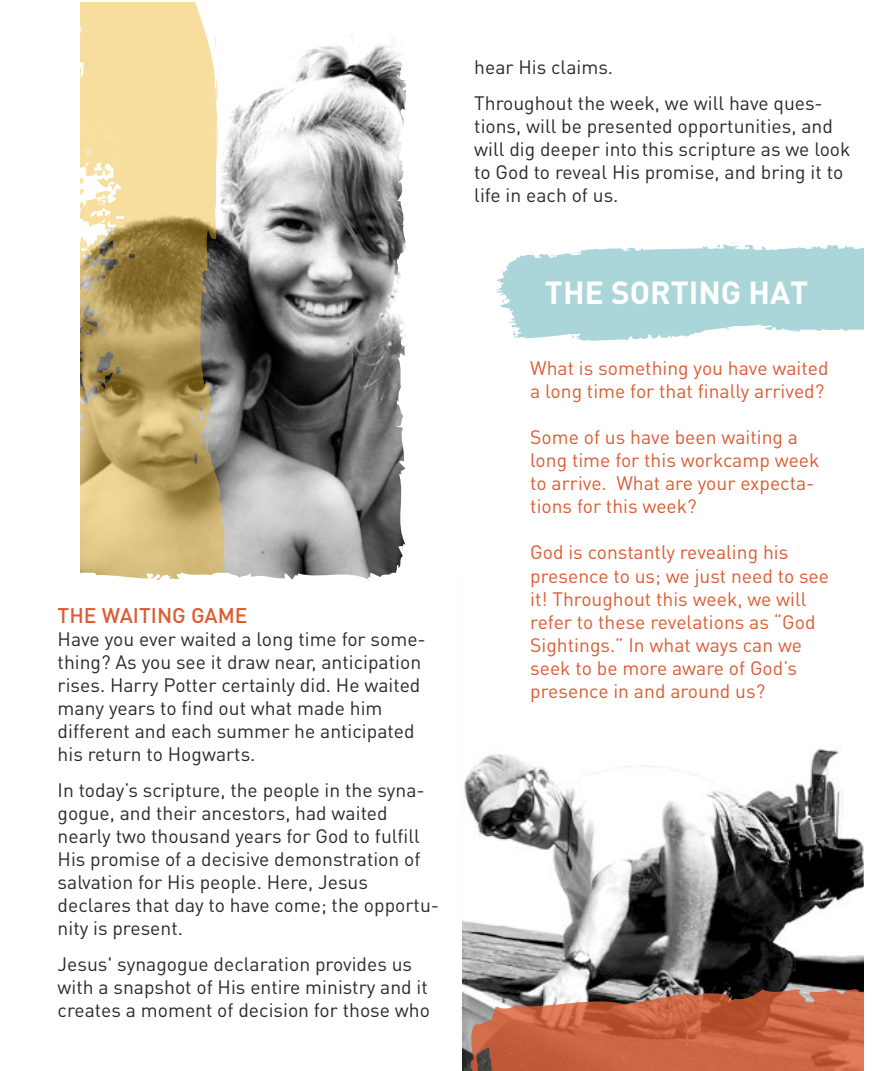
<style>
.page{position:relative;width:882px;height:1071px;background:#fff}
.page>*{position:absolute;margin:0;border:0;box-sizing:border-box;transform-origin:0 0}
.t1{font:700 31.5px "DIN Pro";color:#fff}
.t2{font:500 21px "DIN Pro";color:#dc5d34}
.t3{font:19.25px/23.1px "DIN Pro";color:#2d2929}
.t4{font:19.25px/23.1px "DIN Pro";color:#db5c33}
</style>
<div class="page">
<img style="left:462px;top:747px;width:401px;height:324px">
<svg style="left:471px;top:988px;width:392px;height:83px;background:#bc684c"></svg>
<svg style="left:80px;top:2px;width:136px;height:43px;background:#f8e1a7"></svg>
<svg style="left:80px;top:22px;width:3px;height:23px"></svg>
<svg style="left:80px;top:45px;width:326px;height:536px;background:#ada48b"></svg>
<svg style="left:389px;top:568px;width:4px;height:6px"></svg>
<svg style="left:403px;top:540px;width:3px;height:10px"></svg>
<svg style="left:371px;top:572px;width:4px;height:6px"></svg>
<svg style="left:496px;top:244px;width:367px;height:97px"></svg>
<p class="t2" style="left:58px;top:601px;width:191px">THE WAITING GAME</p>
<p class="t3" style="left:58px;top:626px;width:370px">Have you ever waited a long time for some&shy;thing? As you see it draw near, anticipation rises. Harry Potter certainly did. He waited many years to find out what made him different and each summer he anticipated his return to Hogwarts.</p>
<p class="t3" style="left:58px;top:778px;width:383px">In today’s scripture, the people in the syna&shy;gogue, and their ancestors, had waited nearly two thousand years for God to fulfill His promise of a decisive demonstration of salvation for His people. Here, Jesus declares that day to have come; the opportu&shy;nity is present.</p>
<p class="t3" style="left:58px;top:952px;width:374px">Jesus' synagogue declaration provides us with a snapshot of His entire ministry and it creates a moment of decision for those who</p>
<p class="t3" style="left:474px;top:49px;width:350px;line-height:35.7px">hear His claims.<br>Throughout the week, we will have ques-</p>
<p class="t3" style="left:474px;top:114px;width:378px">tions, will be presented opportunities, and will dig deeper into this scripture as we look to God to reveal His promise, and bring it to life in each of us.</p>
<h1 class="t1" style="left:545px;top:271px;width:265px">THE SORTING HAT</h1>
<p class="t4" style="left:530px;top:355px;width:300px">What is something you have waited a long time for that finally arrived?</p>
<p class="t4" style="left:530px;top:425px;width:291px">Some of us have been waiting a long time for this workcamp week to arrive. What are your expecta&shy;tions for this week?</p>
<p class="t4" style="left:530px;top:540px;width:300px">God is constantly revealing his presence to us; we just need to see it! Throughout this week, we will refer to these revelations as “God<br>Sightings.” In what ways can we seek to be more aware of God’s presence in and around us?</p>
</div>
